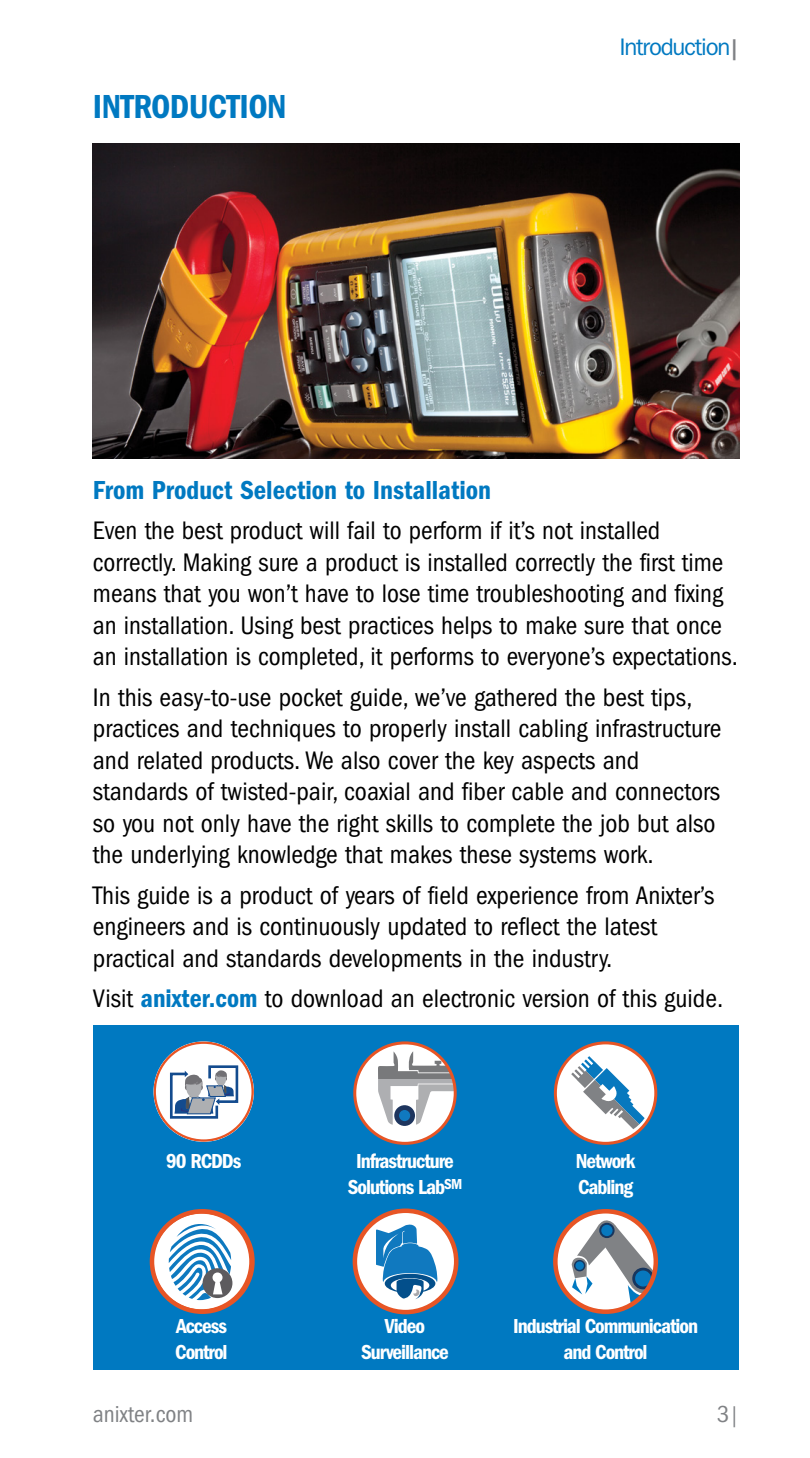
<style>
.page{position:relative;width:810px;height:1458px;background:#fff}
.page>*{position:absolute;margin:0;border:0;box-sizing:border-box;transform-origin:0 0}
.t1{font:34.5px "ITC Franklin Gothic Std Dm Cd";letter-spacing:-.015em;color:#0079c1}
.t2{font:27px "ITC Franklin Gothic Std Dm Cd";color:#0079c1}
.t3{font:condensed 26.4px/31.5px "ITC Franklin Gothic Std";color:#000}
.t4{font:condensed 24px "ITC Franklin Gothic Std";color:#808285}
.t5{font:24px "ITC Franklin Gothic Std";letter-spacing:-.05em;color:#0079c1}
.t6{font:21px/25.5px "ITC Franklin Gothic Std Dm Cd";letter-spacing:-.05em;color:#fff;text-align:center}
.s1{font-weight:500;font-size:21px;color:#808285}
.s2{font-family:"ITC Franklin Gothic Std Dm Cd";font-stretch:normal;color:#0079c1}
.s3{font-size:21px}
</style>
<div class="page">
<img style="left:93px;top:144px;width:647px;height:314px">
<div style="left:93px;top:1025px;width:645px;height:344px;background:#0079c1"></div>
<svg style="left:152px;top:1211px;width:100px;height:101px"></svg>
<div style="left:150px;top:1209px;width:105px;height:105px;border:4px solid #e75525;border-radius:50%"></div>
<svg style="left:153px;top:1041px;width:101px;height:101px;background:#f8e6e1"></svg>
<div style="left:153px;top:1041px;width:101px;height:101px;border:2px solid #e75525;border-radius:50%"></div>
<svg style="left:169px;top:1064px;width:71px;height:56px;background:#aebbcc"></svg>
<div style="left:355px;top:1043px;width:100px;height:100px;background:#fff;border-radius:50%"></div>
<svg style="left:378px;top:1051px;width:77px;height:75px"></svg>
<div style="left:353px;top:1041px;width:104px;height:104px;border:3px solid #e75525;border-radius:50%"></div>
<svg style="left:555px;top:1043px;width:101px;height:100px;background:#fbeae4"></svg>
<div style="left:554px;top:1041px;width:103px;height:104px;border:3px solid #e75525;border-radius:50%"></div>
<svg style="left:555px;top:1211px;width:101px;height:101px"></svg>
<svg style="left:572px;top:1216px;width:84px;height:96px;background:#adb8c3"></svg>
<div style="left:553px;top:1209px;width:105px;height:105px;border:4px solid #e75525;border-radius:50%"></div>
<svg style="left:355px;top:1211px;width:101px;height:101px;background:#fbe9e3"></svg>
<div style="left:353px;top:1209px;width:105px;height:105px;border:5px solid #e75525;border-radius:51px"></div>
<svg style="left:376px;top:1224px;width:61px;height:75px"></svg>
<svg style="left:571px;top:1056px;width:74px;height:73px"></svg>
<h1 class="t1" style="left:93px;top:87px;width:195px">INTRODUCTION</h1>
<p class="t5" style="left:619px;top:34px;width:122px">Introduction<span class="s1">|</span></p>
<p class="t2" style="left:93px;top:474px;width:400px">From Product Selection to Installation</p>
<p class="t3" style="left:93px;top:515px;width:647px">Even the best product will fail to perform if it’s not installed correctly. Making sure a product is installed correctly the first time means that you won’t have to lose time troubleshooting and fixing an installation. Using best practices helps to make sure that once an installation is completed, it performs to everyone’s expectations.</p>
<p class="t3" style="left:93px;top:682px;width:630px">In this easy-to-use pocket guide, we’ve gathered the best tips, practices and techniques to properly install cabling infrastructure and related products. We also cover the key aspects and standards of twisted-pair, coaxial and fiber cable and connectors so you not only have the right skills to complete the job but also the underlying knowledge that makes these systems work.</p>
<p class="t3" style="left:93px;top:880px;width:623px">This guide is a product of years of field experience from Anixter’s engineers and is continuously updated to reflect the latest practical and standards developments in the industry.</p>
<p class="t3" style="left:93px;top:983px;width:632px">Visit <span class="s2">anixter.com</span> to download an electronic version of this guide.</p>
<p class="t6" style="left:166px;top:1149px;width:77px">90 RCDDs</p>
<p class="t6" style="left:348px;top:1149px;width:116px">Infrastructure<br>Solutions Lab<sup>SM</sup></p>
<p class="t6" style="left:576px;top:1149px;width:61px;text-align:left">Network<br>Cabling</p>
<p class="t6" style="left:175px;top:1314px;width:54px;text-align:left">Access<br>Control</p>
<p class="t6" style="left:361px;top:1314px;width:89px">Video<br>Surveillance</p>
<p class="t6" style="left:513px;top:1314px;width:186px">Industrial Communication and Control</p>
<p class="t4" style="left:93px;top:1400px;width:102px">anixter.com</p>
<p class="t4" style="left:717px;top:1400px;width:24px">3<span class="s3">|</span></p>
</div>
